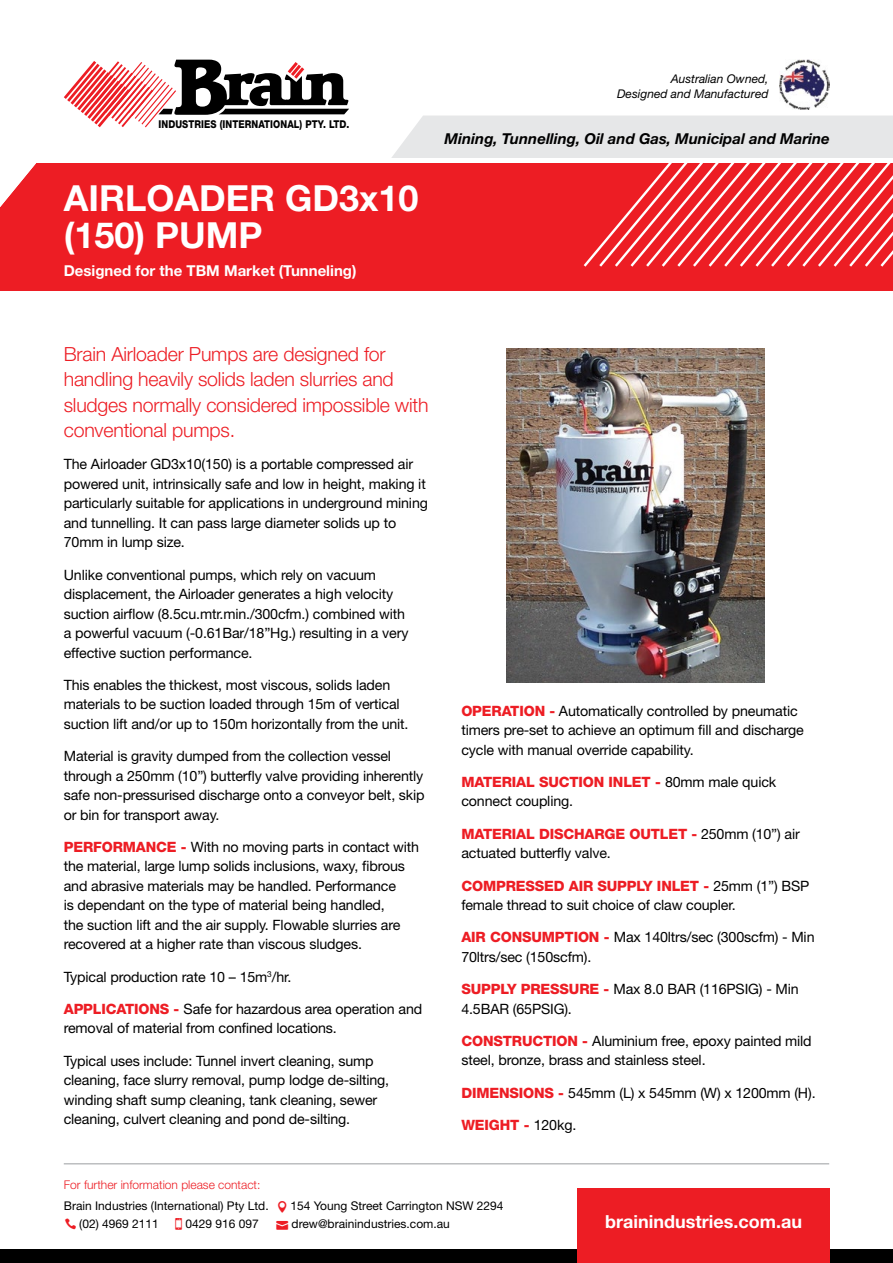
<style>
.page{position:relative;width:893px;height:1263px;background:#fff}
.page>*{position:absolute;margin:0;border:0;box-sizing:border-box;transform-origin:0 0}
.t1{font:700 36px/37.5px "Helvetica Neue LT Std";color:#fff}
.t2{font:300 19.5px/25.5px "Helvetica Neue LT Std";letter-spacing:-.01em;color:#ed1d24}
.t3{font:700 18px "Helvetica Neue LT Std";color:#fff}
.t4{font:italic 700 15px "Helvetica Neue LT Std";color:#000}
.t5{font:700 15px "Helvetica Neue LT Std";color:#fff}
.t6{font:14.25px/19.5px "Helvetica Neue LT Std";letter-spacing:-.01em;color:#000}
.t7{font:800 14.25px "Helvetica Neue LT Std";letter-spacing:-.01em;color:#ed1d24}
.t8{font:12px "Helvetica Neue LT Std";color:#000}
.t9{font:italic 12px/14.4px "Helvetica Neue LT Std";color:#000;text-align:right}
.t10{font:300 12px "Helvetica Neue LT Std";color:#ed1d24}
.t11{font:800 10.8px "Helvetica Neue LT Std";letter-spacing:.01em;color:#000;scale:.85 1}
.s1{font-weight:800;color:#ed1d24}
.s2{font-weight:400;color:#000}
</style>
<div class="page">
<div style="left:0;top:1249px;width:893px;height:14px;background:#000"></div>
<div style="left:0;top:164px;width:893px;height:127px;background:#ed1d24"></div>
<svg style="left:584px;top:164px;width:309px;height:103px"></svg>
<svg style="left:64px;top:60px;width:285px;height:67px"></svg>
<div style="left:577px;top:1188px;width:253px;height:75px;background:#ed1d24"></div>
<hr style="left:64px;top:1163px;width:765px;height:1px;background:#bcbec0">
<div style="left:391px;top:116px;width:502px;height:42px;background:#e6e7e8"></div>
<img style="left:779px;top:60px;width:50px;height:50px">
<div style="left:493px;top:340px;width:283px;height:343px;background:#000;opacity:.17"></div>
<svg style="left:0;top:163px;width:55px;height:44px"></svg>
<p class="t11" style="left:158px;top:117px;width:226px">INDUSTRIES (INTERNATIONAL) PTY. LTD.</p>
<h1 class="t1" style="left:64px;top:178px;width:356px">AIRLOADER GD3x10 (150) PUMP</h1>
<p class="t5" style="left:64px;top:261px;width:294px">Designed for the TBM Market (Tunneling)</p>
<p class="t9" style="left:617px;top:72px;width:153px">Australian Owned,<br>Designed and Manufactured</p>
<p class="t4" style="left:445px;top:129px;width:387px">Mining, Tunnelling, Oil and Gas, Municipal and Marine</p>
<h2 class="t2" style="left:64px;top:340px;width:366px">Brain Airloader Pumps are designed for handling heavily solids laden slurries and sludges normally considered impossible with conventional pumps.</h2>
<p class="t6" style="left:64px;top:454px;width:366px">The Airloader GD3x10(150) is a portable compressed air powered unit, intrinsically safe and low in height, making it particularly suitable for applications in underground mining and tunnelling. It can pass large diameter solids up to 70mm in lump size.</p>
<p class="t6" style="left:64px;top:564px;width:346px">Unlike conventional pumps, which rely on vacuum displacement, the Airloader generates a high velocity suction airflow (8.5cu.mtr.min./300cfm.) combined with a powerful vacuum (-0.61Bar/18”Hg.) resulting in a very effective suction performance.</p>
<p class="t6" style="left:64px;top:675px;width:346px">This enables the thickest, most viscous, solids laden materials to be suction loaded through 15m of vertical suction lift and/or up to 150m horizontally from the unit.</p>
<p class="t6" style="left:64px;top:746px;width:362px">Material is gravity dumped from the collection vessel through a 250mm (10”) butterfly valve providing inherently safe non-pressurised discharge onto a conveyor belt, skip or bin for transport away.</p>
<p class="t6" style="left:64px;top:837px;width:357px"><span class="s1">PERFORMANCE -</span> With no moving parts in contact with the material, large lump solids inclusions, waxy, fibrous and abrasive materials may be handled. Performance<br>is dependant on the type of material being handled,<br>the suction lift and the air supply. Flowable slurries are recovered at a higher rate than viscous sludges.</p>
<p class="t6" style="left:64px;top:966px;width:229px">Typical production rate 10 – 15m<sup>3</sup>/hr.</p>
<p class="t6" style="left:64px;top:999px;width:360px"><span class="s1">APPLICATIONS -</span> Safe for hazardous area operation and removal of material from confined locations.</p>
<p class="t6" style="left:64px;top:1051px;width:327px">Typical uses include: Tunnel invert cleaning, sump cleaning, face slurry removal, pump lodge de-silting, winding shaft sump cleaning, tank cleaning, sewer cleaning, culvert cleaning and pond de-silting.</p>
<p class="t10" style="left:64px;top:1178px;width:198px">For further information please contact:</p>
<p class="t6" style="left:461px;top:701px;width:344px"><span class="s1">OPERATION -</span> Automatically controlled by pneumatic timers pre-set to achieve an optimum fill and discharge cycle with manual override capability.</p>
<p class="t6" style="left:461px;top:772px;width:316px"><span class="s1">MATERIAL SUCTION INLET -</span> 80mm male quick connect coupling.</p>
<p class="t6" style="left:461px;top:824px;width:340px"><span class="s1">MATERIAL DISCHARGE OUTLET -</span> 250mm (10”) air actuated butterfly valve.</p>
<p class="t6" style="left:461px;top:875px;width:349px"><span class="s1">COMPRESSED AIR SUPPLY INLET -</span> 25mm (1”) BSP female thread to suit choice of claw coupler.</p>
<p class="t6" style="left:461px;top:927px;width:355px"><span class="s1">AIR CONSUMPTION -</span> Max 140ltrs/sec (300scfm) - Min<br>70ltrs/sec (150scfm).</p>
<p class="t6" style="left:461px;top:979px;width:339px"><span class="s1">SUPPLY PRESSURE -</span> Max 8.0 BAR (116PSIG) - Min<br>4.5BAR (65PSIG).</p>
<p class="t6" style="left:461px;top:1031px;width:352px"><span class="s1">CONSTRUCTION -</span> Aluminium free, epoxy painted mild steel, bronze, brass and stainless steel.</p>
<p class="t6" style="left:461px;top:1082px;width:356px"><span class="s1">DIMENSIONS -</span> 545mm (L) x 545mm (W) x 1200mm (H).</p>
<p class="t7" style="left:461px;top:1116px;width:116px">WEIGHT - <span class="s2">120kg.</span></p>
<p class="t8" style="left:64px;top:1198px;width:206px">Brain Industries (International) Pty Ltd.</p>
<p class="t8" style="left:290px;top:1198px;width:215px">154 Young Street Carrington NSW 2294</p>
<p class="t8" style="left:79px;top:1216px;width:81px">(02) 4969 2111</p>
<p class="t8" style="left:186px;top:1216px;width:75px">0429 916 097</p>
<p class="t8" style="left:292px;top:1216px;width:160px">drew@brainindustries.com.au</p>
<p class="t3" style="left:605px;top:1210px;width:198px">brainindustries.com.au</p>
</div>
